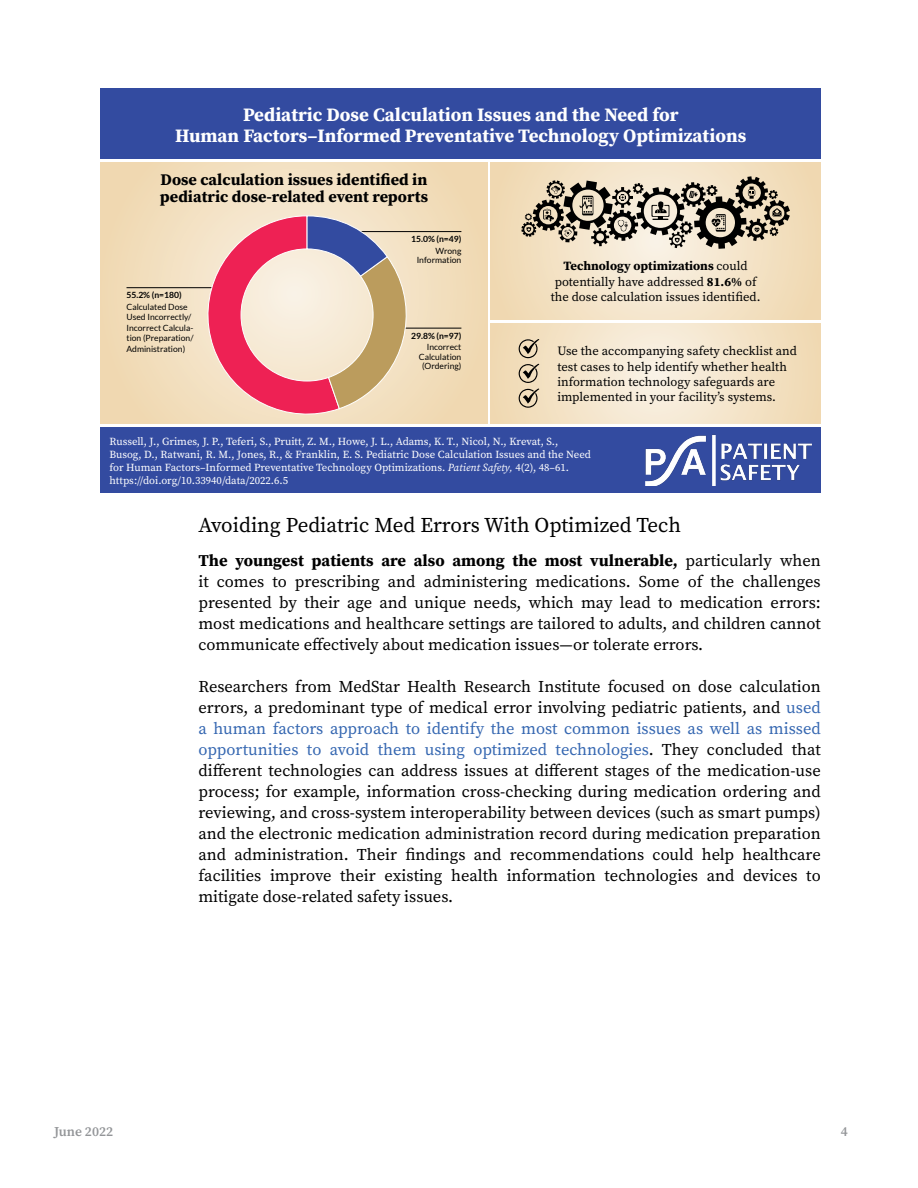
<style>
.page{position:relative;width:918px;height:1188px;background:#fff}
.page>*{position:absolute;margin:0;border:0;box-sizing:border-box;transform-origin:0 0}
.t1{font:21px "Source Serif Pro";color:#000}
.t2{font:700 18.9px/21.6px "Source Serif Pro";color:#fff;text-align:center}
.t3{font:16.5px/21px "Source Serif Pro";color:#000;text-align:justify}
.t4{font:700 16.2px/17.1px "Source Serif Pro";color:#000}
.t5{font:600 13.5px "Source Serif Pro";color:#939598}
.t6{font:12.6px/15.3px "Source Serif Pro";color:#000;text-align:center}
.t7{font:10.8px/12.9px "Source Serif Pro";color:#fff}
.t8{font:8.55px/10.5px "Lato";color:#000;text-align:right}
.t9{font:700 8.55px "Lato";color:#000}
.s1{font-weight:700}
.s2{font-style:italic}
.s3{color:#3567b1}
</style>
<div class="page">
<svg style="left:490px;top:163px;width:331px;height:156px;background:#f3e1c3"></svg>
<svg style="left:490px;top:323px;width:331px;height:101px;background:#f4e4c9"></svg>
<div style="left:101px;top:428px;width:720px;height:65px;background:#334ba0"></div>
<div style="left:101px;top:88px;width:720px;height:71px;background:#334ba0"></div>
<img style="left:645px;top:435px;width:166px;height:51px">
<svg style="left:101px;top:163px;width:386px;height:261px;background:#f1ddba"></svg>
<hr style="left:127px;top:287px;width:98px;height:1px;background:#000">
<hr style="left:390px;top:328px;width:71px;height:1px;background:#000">
<hr style="left:341px;top:231px;width:120px;height:1px;background:#000">
<svg style="left:196px;top:215px;width:223px;height:209px;background:#e2afa8"></svg>
<svg style="left:519px;top:339px;width:20px;height:19px"></svg>
<svg style="left:519px;top:364px;width:20px;height:44px"></svg>
<svg style="left:521px;top:176px;width:269px;height:73px;background:#a79c8b"></svg>
<p class="t2" style="left:175px;top:103px;width:572px">Pediatric Dose Calculation Issues and the Need for<br>Human Factors–Informed Preventative Technology Optimizations</p>
<p class="t4" style="left:160px;top:171px;width:270px">Dose calculation issues identified in pediatric dose-related event reports</p>
<p class="t9" style="left:127px;top:290px;width:57px">55.2% (n=180)</p>
<p class="t8" style="left:127px;top:301px;width:69px;text-align:left">Calculated Dose<br>Used Incorrectly/<br>Incorrect Calcula&shy;tion (Preparation/<br>Administration)</p>
<p class="t9" style="left:411px;top:234px;width:52px">15.0% (n=49)</p>
<p class="t8" style="left:417px;top:246px;width:46px;line-height:9.6px">Wrong<br>Information</p>
<p class="t9" style="left:411px;top:331px;width:52px">29.8% (n=97)</p>
<p class="t8" style="left:419px;top:342px;width:44px;line-height:9.6px">Incorrect<br>Calculation (Ordering)</p>
<p class="t6" style="left:551px;top:259px;width:211px"><span class="s1">Technology optimizations</span> could potentially have addressed <span class="s1">81.6%</span> of the dose calculation issues identified.</p>
<p class="t6" style="left:557px;top:343px;width:241px;text-align:left">Use the accompanying safety checklist and test cases to help identify whether health information technology safeguards are implemented in your facility’s systems.</p>
<p class="t7" style="left:109px;top:435px;width:483px">Russell, J., Grimes, J. P., Teferi, S., Pruitt, Z. M., Howe, J. L., Adams, K. T., Nicol, N., Krevat, S., Busog, D., Ratwani, R. M., Jones, R., &amp; Franklin, E. S. Pediatric Dose Calculation Issues and the Need for Human Factors–Informed Preventative Technology Optimizations. <span class="s2">Patient Safety,</span> 4(2), 48–61. https://doi.org/10.33940/data/2022.6.5</p>
<p class="t1" style="left:198px;top:511px;width:484px">Avoiding Pediatric Med Errors With Optimized Tech</p>
<p class="t3" style="left:198px;top:550px;width:624px"><span class="s1">The youngest patients are also among the most vulnerable,</span> particularly when it comes to prescribing and administering medications. Some of the challenges presented by their age and unique needs, which may lead to medication errors: most medications and healthcare settings are tailored to adults, and children cannot communicate effectively about medication issues—or tolerate errors.</p>
<p class="t3" style="left:198px;top:676px;width:624px">Researchers from MedStar Health Research Institute focused on dose calculation errors, a predominant type of medical error involving pediatric patients, and <span class="s3">used a human factors approach to identify the most common issues as well as missed opportunities to avoid them using optimized technologies</span>. They concluded that different technologies can address issues at different stages of the medication-use process; for example, information cross-checking during medication ordering and reviewing, and cross-system interoperability between devices (such as smart pumps) and the electronic medication administration record during medication preparation and administration. Their findings and recommendations could help healthcare facilities improve their existing health information technologies and devices to mitigate dose-related safety issues.</p>
<p class="t5" style="left:54px;top:1122px;width:61px">June 2022</p>
<p class="t5" style="left:841px;top:1122px;width:9px">4</p>
</div>
